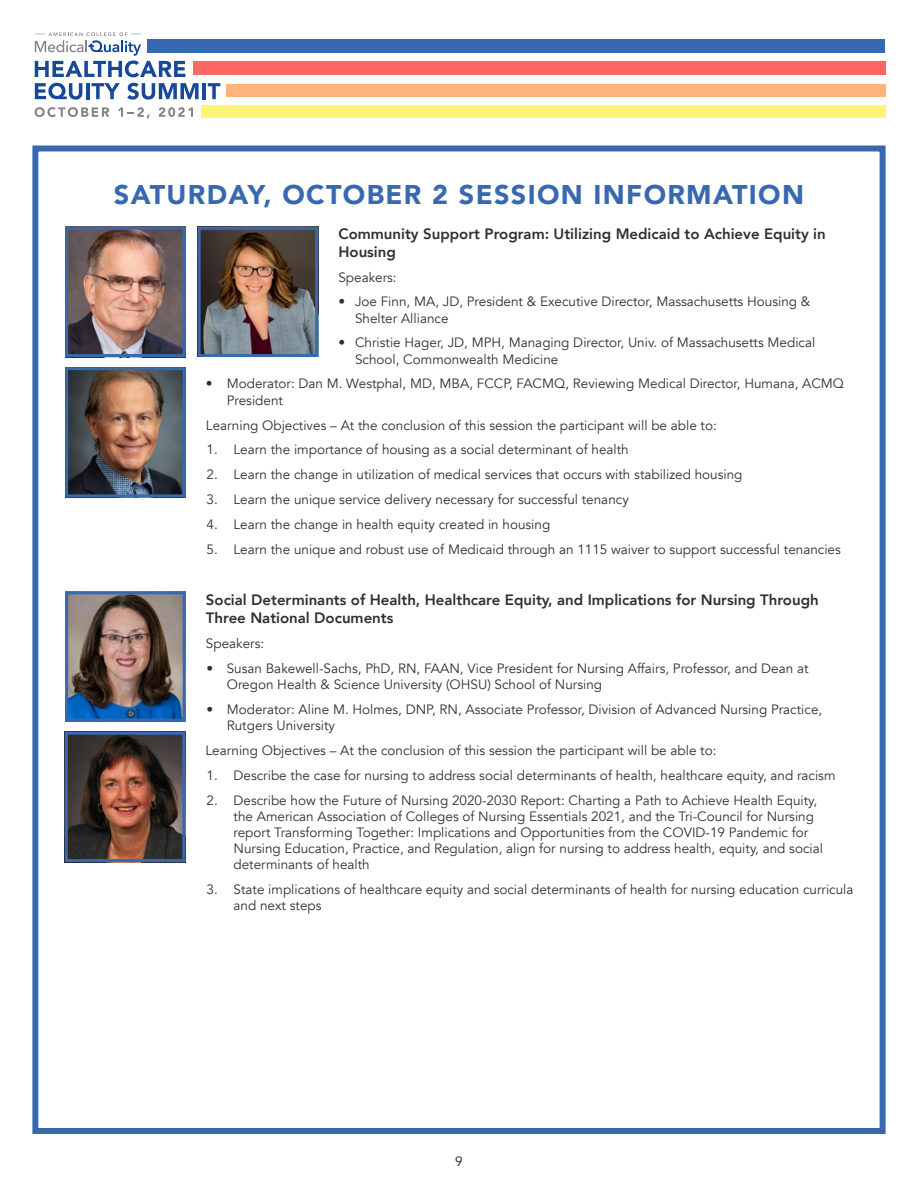
<style>
.page{position:relative;width:918px;height:1188px;background:#fff}
.page>*{position:absolute;margin:0;border:0;box-sizing:border-box;transform-origin:0 0}
.t1{font:900 27px "Avenir";letter-spacing:.05em;color:#3869b0}
.t2{font:800 15px/18px "Avenir";color:#303030}
.t3{font:13.5px/16.2px "Avenir";color:#303030}
.t4{font:13.5px "Avenir";color:#303030}
</style>
<div class="page">
<svg style="left:35px;top:83px;width:47px;height:17px"></svg>
<hr style="left:86px;top:83px;width:3px;height:16px;background:#184898">
<svg style="left:92px;top:83px;width:28px;height:16px"></svg>
<svg style="left:127px;top:83px;width:72px;height:17px"></svg>
<hr style="left:202px;top:83px;width:4px;height:16px;background:#184898">
<svg style="left:208px;top:83px;width:12px;height:16px"></svg>
<div style="left:148px;top:39px;width:737px;height:13px;background:#3869b0"></div>
<div style="left:226px;top:85px;width:660px;height:12px;background:#ffb37d"></div>
<div style="left:202px;top:105px;width:684px;height:13px;background:#fcf57a"></div>
<div style="left:193px;top:62px;width:693px;height:13px;background:#f66"></div>
<svg style="left:35px;top:32px;width:150px;height:45px"></svg>
<svg style="left:35px;top:107px;width:74px;height:10px"></svg>
<svg style="left:118px;top:107px;width:32px;height:11px"></svg>
<svg style="left:159px;top:107px;width:34px;height:10px"></svg>
<div style="left:32px;top:146px;width:854px;height:988px;border:6px solid #3869b0"></div>
<img style="left:202px;top:231px;width:112px;height:122px">
<div style="left:198px;top:227px;width:120px;height:130px;border:3px solid #3869b0"></div>
<img style="left:69px;top:231px;width:113px;height:122px">
<div style="left:65px;top:227px;width:121px;height:130px;border:3px solid #3869b0"></div>
<img style="left:69px;top:371px;width:113px;height:122px">
<div style="left:65px;top:367px;width:121px;height:130px;border:3px solid #3869b0"></div>
<img style="left:69px;top:595px;width:113px;height:123px">
<div style="left:65px;top:591px;width:121px;height:131px;border:3px solid #3869b0"></div>
<img style="left:69px;top:736px;width:112px;height:122px">
<div style="left:65px;top:732px;width:120px;height:130px;border:3px solid #3869b0"></div>
<h1 class="t1" style="left:114px;top:171px;width:692px">SATURDAY, OCTOBER 2 SESSION INFORMATION</h1>
<p class="t2" style="left:338px;top:225px;width:489px">Community Support Program: Utilizing Medicaid to Achieve Equity in<br>Housing</p>
<p class="t3" style="left:338px;top:269px;width:60px">Speakers:</p>
<p class="t3" style="left:355px;top:294px;width:457px;text-indent:-17px">• Joe Finn, MA, JD, President &amp; Executive Director, Massachusetts Housing &amp;<br>Shelter Alliance</p>
<p class="t3" style="left:355px;top:335px;width:462px;text-indent:-17px">• Christie Hager, JD, MPH, Managing Director, Univ. of Massachusetts Medical<br>School, Commonwealth Medicine</p>
<p class="t3" style="left:227px;top:376px;width:619px;text-indent:-21px">• Moderator: Dan M. Westphal, MD, MBA, FCCP, FACMQ, Reviewing Medical Director, Humana, ACMQ<br>President</p>
<p class="t3" style="left:206px;top:417px;width:512px">Learning Objectives – At the conclusion of this session the participant will be able to:</p>
<p class="t3" style="left:207px;top:442px;width:424px">1. Learn the importance of housing as a social determinant of health</p>
<p class="t3" style="left:207px;top:467px;width:537px">2. Learn the change in utilization of medical services that occurs with stabilized housing</p>
<p class="t3" style="left:207px;top:492px;width:424px">3. Learn the unique service delivery necessary for successful tenancy</p>
<p class="t3" style="left:207px;top:516px;width:345px">4. Learn the change in health equity created in housing</p>
<p class="t3" style="left:207px;top:541px;width:636px">5. Learn the unique and robust use of Medicaid through an 1115 waiver to support successful tenancies</p>
<p class="t2" style="left:206px;top:591px;width:614px">Social Determinants of Health, Healthcare Equity, and Implications for Nursing Through<br>Three National Documents</p>
<p class="t3" style="left:206px;top:636px;width:60px">Speakers:</p>
<p class="t3" style="left:227px;top:660px;width:583px;text-indent:-20px">• Susan Bakewell-Sachs, PhD, RN, FAAN, Vice President for Nursing Affairs, Professor, and Dean at<br>Oregon Health &amp; Science University (OHSU) School of Nursing</p>
<p class="t3" style="left:227px;top:701px;width:597px;text-indent:-20px">• Moderator: Aline M. Holmes, DNP, RN, Associate Professor, Division of Advanced Nursing Practice,<br>Rutgers University</p>
<p class="t3" style="left:206px;top:742px;width:512px">Learning Objectives – At the conclusion of this session the participant will be able to:</p>
<p class="t3" style="left:207px;top:767px;width:630px">1. Describe the case for nursing to address social determinants of health, healthcare equity, and racism</p>
<p class="t3" style="left:234px;top:792px;width:591px;text-indent:-27px">2. Describe how the Future of Nursing 2020-2030 Report: Charting a Path to Achieve Health Equity, the American Association of Colleges of Nursing Essentials 2021, and the Tri-Council for Nursing report Transforming Together: Implications and Opportunities from the COVID-19 Pandemic for Nursing Education, Practice, and Regulation, align for nursing to address health, equity, and social determinants of health</p>
<p class="t3" style="left:234px;top:882px;width:621px;text-indent:-27px">3. State implications of healthcare equity and social determinants of health for nursing education curricula and next steps</p>
<p class="t4" style="left:455px;top:1150px;width:9px">9</p>
</div>
